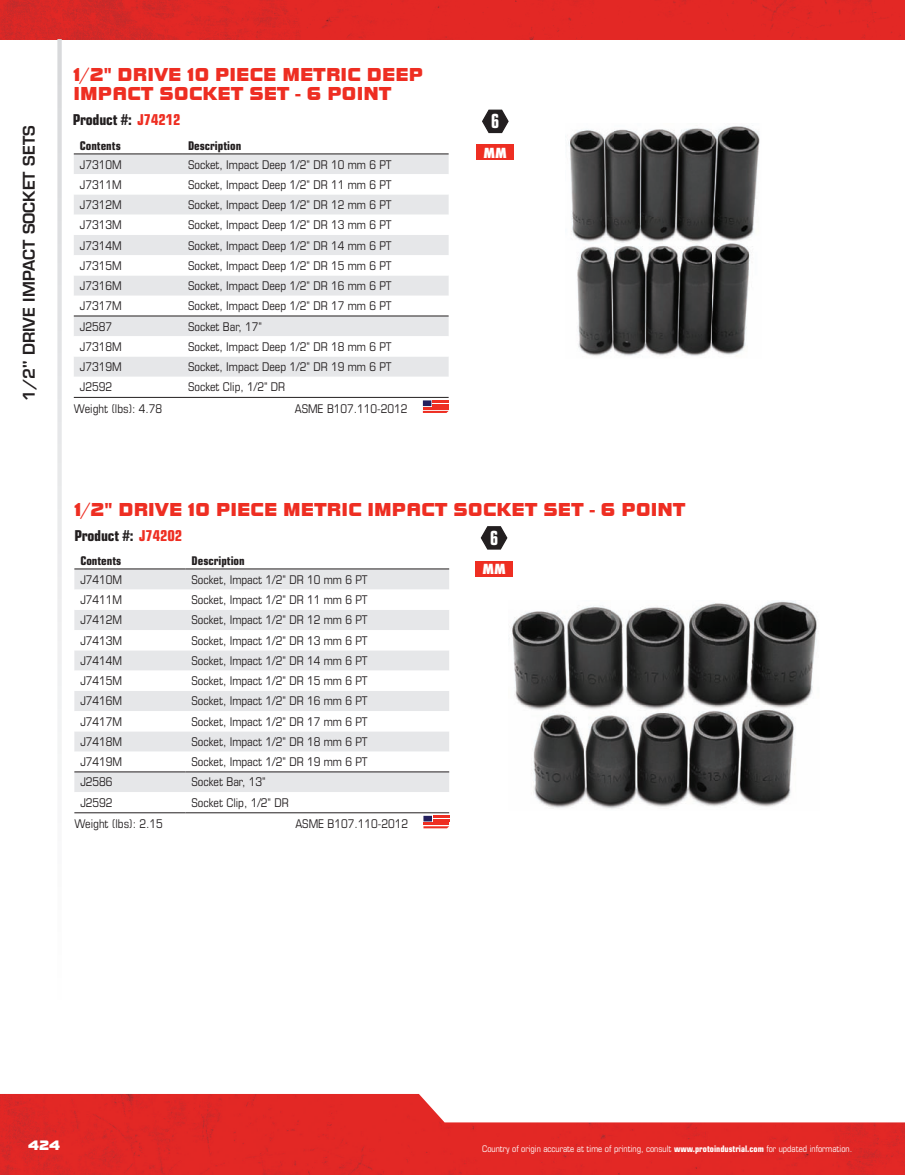
<style>
.page{position:relative;width:905px;height:1175px;background:#fff}
.page>*{position:absolute;margin:0;border:0;box-sizing:border-box;transform-origin:0 0}
.t1{font:19.5px/19.5px "Bolt EF";color:#ee2e22}
.t2{font:700 condensed 19.5px "Eurostile LT Std";color:#fff;scale:.83 1}
.t3{font:600 15.75px "Eurostile LT Std";color:#231f20}
.t4{font:700 condensed 15px "Eurostile LT Std";letter-spacing:-.01em;color:#231f20}
.t5{font:14.25px "Bolt EF";color:#fff}
.t6{font:800 condensed 13.5px "Futura";color:#fff}
.t7{font:condensed 12px "Eurostile LT Std";color:#231f20}
.t8{font:700 condensed 12px "Eurostile LT Std";color:#231f20}
.t9{font:condensed 9px "Eurostile LT Std";color:#fff}
.s1{color:#ee2e22}
.s2{font-weight:700}
</style>
<div class="page">
<img style="left:0;top:1094px;width:904px;height:80px">
<img style="left:0;top:0;width:904px;height:39px">
<svg style="left:57px;top:39px;width:5px;height:738px;fill:#eaeaeb"></svg>
<img style="left:568px;top:126px;width:192px;height:230px">
<div style="left:74px;top:154px;width:374px;height:20px;background:#e6e7e9"></div>
<svg style="left:74px;top:195px;width:374px;height:202px"></svg>
<hr style="left:74px;top:153px;width:108px;height:1px;background:#231f20">
<hr style="left:182px;top:153px;width:266px;height:1px;background:#231f20">
<hr style="left:182px;top:397px;width:266px;height:1px;background:#231f20">
<hr style="left:74px;top:397px;width:108px;height:1px;background:#231f20">
<hr style="left:74px;top:315px;width:108px;height:1px;background:#231f20">
<hr style="left:182px;top:315px;width:266px;height:1px;background:#231f20">
<svg style="left:423px;top:400px;width:25px;height:13px"></svg>
<svg style="left:482px;top:109px;width:27px;height:25px"></svg>
<div style="left:476px;top:145px;width:38px;height:15px;background:#ee2e22"></div>
<img style="left:511px;top:601px;width:306px;height:208px">
<div style="left:74px;top:569px;width:375px;height:20px;background:#e6e7e9"></div>
<svg style="left:74px;top:610px;width:375px;height:182px;fill:#e6e7e9"></svg>
<hr style="left:74px;top:568px;width:111px;height:1px;background:#231f20">
<hr style="left:185px;top:568px;width:264px;height:1px;background:#231f20">
<hr style="left:74px;top:812px;width:111px;height:1px;background:#231f20">
<hr style="left:185px;top:812px;width:264px;height:1px;background:#231f20">
<hr style="left:74px;top:771px;width:111px;height:1px;background:#231f20">
<hr style="left:185px;top:771px;width:264px;height:1px;background:#231f20">
<svg style="left:423px;top:815px;width:26px;height:13px"></svg>
<hr style="left:433px;top:815px;width:16px;height:3px;background:#ee2e22">
<svg style="left:480px;top:526px;width:28px;height:24px"></svg>
<div style="left:475px;top:561px;width:38px;height:15px;background:#ee2e22"></div>
<h2 class="t3" style="left:19px;top:401px;width:277px;rotate:-90deg">1/2" DRIVE IMPACT SOCKET SETS</h2>
<h1 class="t1" style="left:74px;top:64px;width:351px">1/2" DRIVE 10 PIECE METRIC DEEP<br>IMPACT SOCKET SET - 6 POINT</h1>
<p class="t4" style="left:73px;top:111px;width:109px">Product #: <span class="s1">J74212</span></p>
<p class="t8" style="left:80px;top:138px;width:42px">Contents</p>
<p class="t8" style="left:188px;top:138px;width:55px">Description</p>
<p class="t7" style="left:80px;top:157px;width:43px">J7310M</p>
<p class="t7" style="left:188px;top:157px;width:205px">Socket, Impact Deep 1/2" DR 10 mm 6 PT</p>
<p class="t7" style="left:80px;top:177px;width:43px">J7311M</p>
<p class="t7" style="left:188px;top:177px;width:205px">Socket, Impact Deep 1/2" DR 11 mm 6 PT</p>
<p class="t7" style="left:80px;top:198px;width:43px">J7312M</p>
<p class="t7" style="left:188px;top:198px;width:205px">Socket, Impact Deep 1/2" DR 12 mm 6 PT</p>
<p class="t7" style="left:80px;top:218px;width:43px">J7313M</p>
<p class="t7" style="left:188px;top:218px;width:205px">Socket, Impact Deep 1/2" DR 13 mm 6 PT</p>
<p class="t7" style="left:80px;top:238px;width:43px">J7314M</p>
<p class="t7" style="left:188px;top:238px;width:205px">Socket, Impact Deep 1/2" DR 14 mm 6 PT</p>
<p class="t7" style="left:80px;top:258px;width:43px">J7315M</p>
<p class="t7" style="left:188px;top:258px;width:205px">Socket, Impact Deep 1/2" DR 15 mm 6 PT</p>
<p class="t7" style="left:80px;top:278px;width:43px">J7316M</p>
<p class="t7" style="left:188px;top:278px;width:205px">Socket, Impact Deep 1/2" DR 16 mm 6 PT</p>
<p class="t7" style="left:80px;top:299px;width:43px">J7317M</p>
<p class="t7" style="left:188px;top:299px;width:205px">Socket, Impact Deep 1/2" DR 17 mm 6 PT</p>
<p class="t7" style="left:80px;top:319px;width:34px">J2587</p>
<p class="t7" style="left:188px;top:319px;width:76px">Socket Bar, 17"</p>
<p class="t7" style="left:80px;top:339px;width:43px">J7318M</p>
<p class="t7" style="left:188px;top:339px;width:205px">Socket, Impact Deep 1/2" DR 18 mm 6 PT</p>
<p class="t7" style="left:80px;top:359px;width:43px">J7319M</p>
<p class="t7" style="left:188px;top:359px;width:205px">Socket, Impact Deep 1/2" DR 19 mm 6 PT</p>
<p class="t7" style="left:80px;top:380px;width:34px">J2592</p>
<p class="t7" style="left:188px;top:380px;width:99px">Socket Clip, 1/2" DR</p>
<p class="t7" style="left:74px;top:401px;width:90px">Weight (lbs): 4.78</p>
<p class="t7" style="left:295px;top:401px;width:114px">ASME B107.110-2012</p>
<h1 class="t2" style="left:491px;top:109px;width:11px">6</h1>
<p class="t6" style="left:483px;top:144px;width:25px">MM</p>
<h1 class="t1" style="left:74px;top:499px;width:612px">1/2" DRIVE 10 PIECE METRIC IMPACT SOCKET SET - 6 POINT</h1>
<h1 class="t2" style="left:490px;top:526px;width:11px">6</h1>
<p class="t6" style="left:482px;top:560px;width:25px">MM</p>
<p class="t4" style="left:74px;top:526px;width:109px">Product #: <span class="s1">J74202</span></p>
<p class="t8" style="left:80px;top:553px;width:42px">Contents</p>
<p class="t8" style="left:191px;top:553px;width:55px">Description</p>
<p class="t7" style="left:80px;top:572px;width:43px">J7410M</p>
<p class="t7" style="left:191px;top:572px;width:177px">Socket, Impact 1/2" DR 10 mm 6 PT</p>
<p class="t7" style="left:80px;top:592px;width:43px">J7411M</p>
<p class="t7" style="left:191px;top:592px;width:177px">Socket, Impact 1/2" DR 11 mm 6 PT</p>
<p class="t7" style="left:80px;top:613px;width:43px">J7412M</p>
<p class="t7" style="left:191px;top:613px;width:177px">Socket, Impact 1/2" DR 12 mm 6 PT</p>
<p class="t7" style="left:80px;top:633px;width:43px">J7413M</p>
<p class="t7" style="left:191px;top:633px;width:177px">Socket, Impact 1/2" DR 13 mm 6 PT</p>
<p class="t7" style="left:80px;top:653px;width:43px">J7414M</p>
<p class="t7" style="left:191px;top:653px;width:177px">Socket, Impact 1/2" DR 14 mm 6 PT</p>
<p class="t7" style="left:80px;top:673px;width:43px">J7415M</p>
<p class="t7" style="left:191px;top:673px;width:177px">Socket, Impact 1/2" DR 15 mm 6 PT</p>
<p class="t7" style="left:80px;top:694px;width:43px">J7416M</p>
<p class="t7" style="left:191px;top:694px;width:177px">Socket, Impact 1/2" DR 16 mm 6 PT</p>
<p class="t7" style="left:80px;top:714px;width:43px">J7417M</p>
<p class="t7" style="left:191px;top:714px;width:177px">Socket, Impact 1/2" DR 17 mm 6 PT</p>
<p class="t7" style="left:80px;top:734px;width:43px">J7418M</p>
<p class="t7" style="left:191px;top:734px;width:177px">Socket, Impact 1/2" DR 18 mm 6 PT</p>
<p class="t7" style="left:80px;top:754px;width:43px">J7419M</p>
<p class="t7" style="left:191px;top:754px;width:177px">Socket, Impact 1/2" DR 19 mm 6 PT</p>
<p class="t7" style="left:80px;top:775px;width:34px">J2586</p>
<p class="t7" style="left:191px;top:775px;width:76px">Socket Bar, 13"</p>
<p class="t7" style="left:80px;top:795px;width:34px">J2592</p>
<p class="t7" style="left:191px;top:795px;width:99px">Socket Clip, 1/2" DR</p>
<p class="t7" style="left:74px;top:816px;width:90px">Weight (lbs): 2.15</p>
<p class="t7" style="left:295px;top:816px;width:114px">ASME B107.110-2012</p>
<p class="t5" style="left:28px;top:1137px;width:34px">424</p>
<p class="t9" style="left:482px;top:1143px;width:371px">Country of origin accurate at time of printing, consult <span class="s2">www.protoindustrial.com</span> for updated information.</p>
</div>
